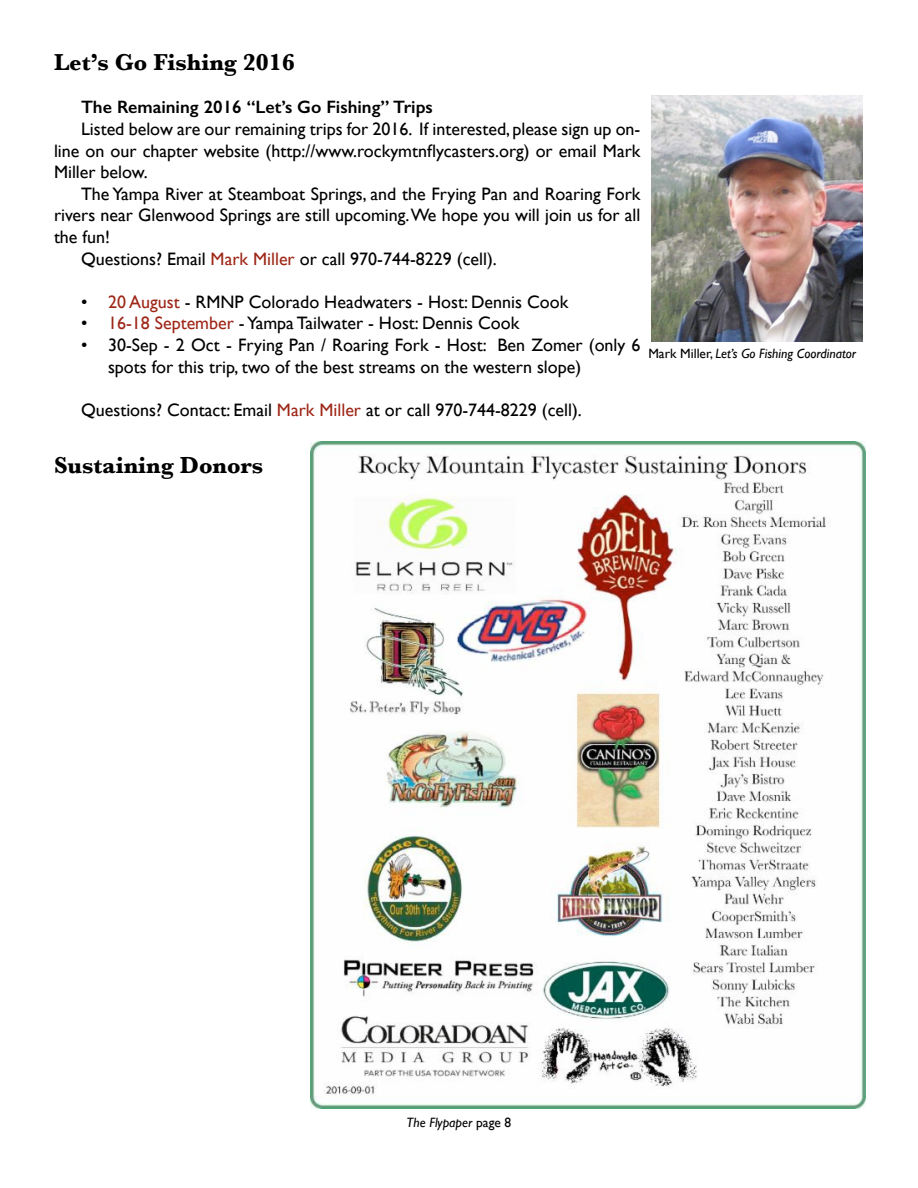
<style>
.page{position:relative;width:918px;height:1188px;background:#fff}
.page>*{position:absolute;margin:0;border:0;box-sizing:border-box;transform-origin:0 0}
.t1{font:700 24px "Baskerville";color:#000}
.t2{font:18px/21.6px "Gill Sans";color:#000;text-align:justify}
.t3{font:600 18px "Gill Sans";color:#000}
.t4{font:italic 13.5px "Gill Sans";color:#000}
.s1{color:#9e2718}
.s2{font-style:normal}
</style>
<div class="page">
<img style="left:651px;top:96px;width:212px;height:246px">
<img style="left:310px;top:441px;width:556px;height:668px">
<h1 class="t1" style="left:54px;top:46px;width:242px">Let’s Go Fishing 2016</h1>
<p class="t3" style="left:81px;top:96px;width:353px">The Remaining 2016 “Let’s Go Fishing” Trips</p>
<p class="t2" style="left:54px;top:118px;width:588px;text-indent:27px">Listed below are our remaining trips for 2016. If interested, please sign up on&shy;line on our chapter website (http://www.rockymtnflycasters.org) or email Mark Miller below.</p>
<p class="t2" style="left:81px;top:183px;width:561px">The Yampa River at Steamboat Springs, and the Frying Pan and Roaring Fork</p>
<p class="t2" style="left:54px;top:204px;width:588px">rivers near Glenwood Springs are still upcoming. We hope you will join us for all</p>
<p class="t2" style="left:54px;top:226px;width:57px">the fun!</p>
<p class="t2" style="left:81px;top:248px;width:417px">Questions? Email <span class="s1">Mark Miller</span> or call 970-744-8229 (cell).</p>
<p class="t2" style="left:81px;top:291px;width:489px">• <span class="s1">20 August</span> - RMNP Colorado Headwaters - Host: Dennis Cook</p>
<p class="t2" style="left:81px;top:312px;width:440px">• <span class="s1">16-18 September</span> - Yampa Tailwater - Host: Dennis Cook</p>
<p class="t2" style="left:108px;top:334px;width:534px;text-indent:-27px">• 30-Sep - 2 Oct - Frying Pan / Roaring Fork - Host: Ben Zomer (only 6 spots for this trip, two of the best streams on the western slope)</p>
<p class="t2" style="left:81px;top:399px;width:502px">Questions? Contact: Email <span class="s1">Mark Miller</span> at or call 970-744-8229 (cell).</p>
<h1 class="t1" style="left:54px;top:449px;width:211px">Sustaining Donors</h1>
<p class="t4" style="left:648px;top:345px;width:209px"><span class="s2">Mark Miller,</span> Let’s Go Fishing Coordinator</p>
<p class="t4" style="left:407px;top:1115px;width:106px">The Flypaper <span class="s2">page 8</span></p>
</div>
